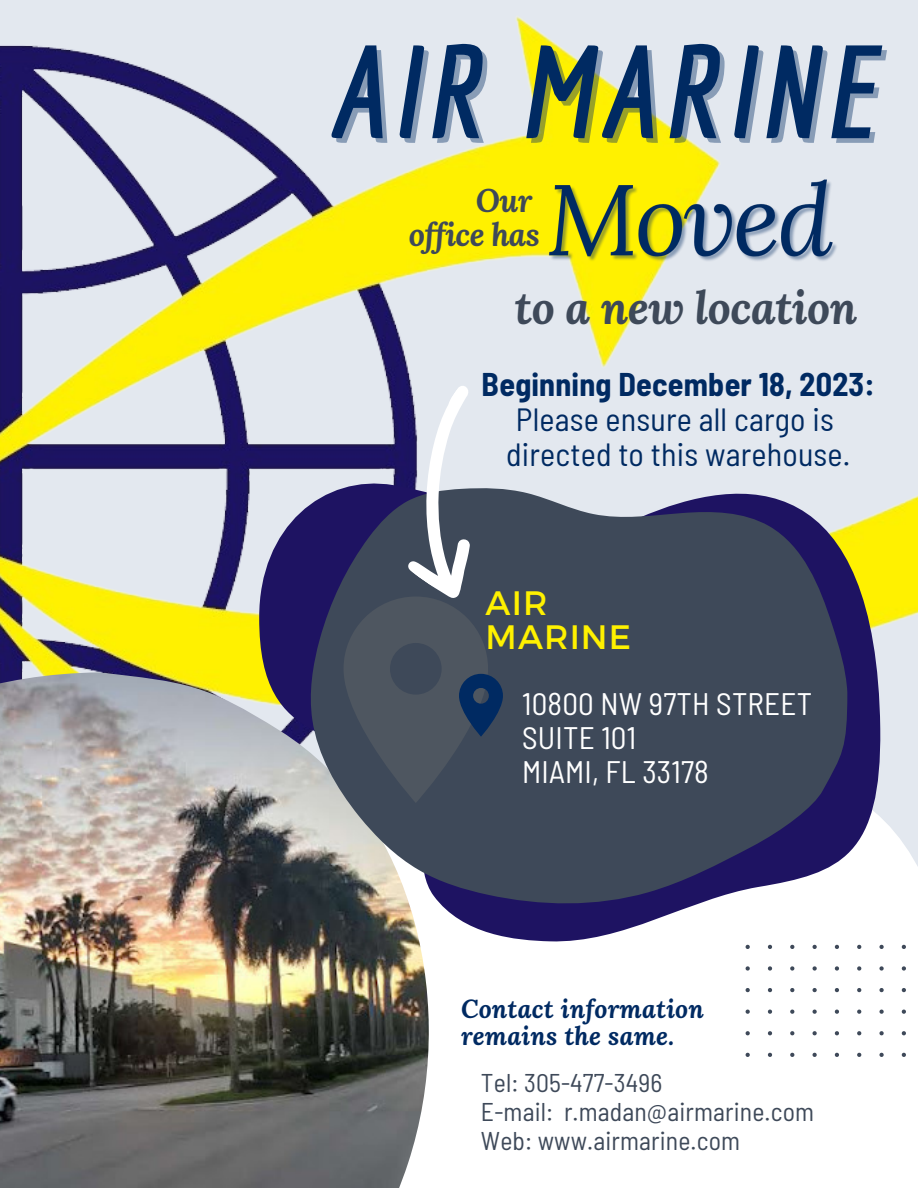
<style>
.page{position:relative;width:918px;height:1188px;background:#fff}
.page>*{position:absolute;margin:0;border:0;box-sizing:border-box;transform-origin:0 0}
.t1{font:italic 700 128.85px "Economica";letter-spacing:.045em;color:#002a62}
.t2{font:italic 700 45.15px "Lora";letter-spacing:-.015em;color:#3e4959}
.t3{font:33.9px/33.9px "Montserrat";letter-spacing:.03em;color:#fff100}
.t4{font:semi-condensed 32.1px "Barlow";letter-spacing:.005em;color:#002a62}
.t5{font:700 semi-condensed 32.1px "Barlow";letter-spacing:.005em;color:#002a62}
.t6{font:italic 700 31.8px "Lora";letter-spacing:-.025em;color:#3e4959}
.t7{font:semi-condensed 31.05px/33.8px "Barlow";letter-spacing:.005em;color:#fff}
.t8{font:semi-condensed 25.65px "Barlow";letter-spacing:.005em;color:#3e4959}
.t9{font:italic 700 25.35px/26.4px "Lora";letter-spacing:.005em;color:#002a62}
</style>
<div class="page">
<img style="left:0;top:0;width:918px;height:723px">
<svg style="left:745px;top:723px;width:173px;height:333px;fill:#e3e8ef"></svg>
<img style="left:0;top:672px;width:429px;height:516px">
<svg style="left:249px;top:455px;width:643px;height:501px"></svg>
<svg style="left:308px;top:488px;width:539px;height:419px;background:#4b5168"></svg>
<svg style="left:344px;top:597px;width:159px;height:206px;background:#434e5d"></svg>
<svg style="left:746px;top:945px;width:172px;height:112px"></svg>
<svg style="left:356px;top:381px;width:206px;height:222px;background:#898ea1"></svg>
<img style="left:546px;top:151px;width:295px;height:131px">
<p class="t1" style="left:329px;top:16px;width:545px">AIR MARINE</p>
<p class="t6" style="left:476px;top:179px;width:58px">Our</p>
<p class="t6" style="left:409px;top:213px;width:133px">office has</p>
<p class="t2" style="left:515px;top:277px;width:344px">to a new location</p>
<p class="t5" style="left:482px;top:364px;width:395px">Beginning December 18, 2023:</p>
<p class="t4" style="left:516px;top:399px;width:319px">Please ensure all cargo is</p>
<p class="t4" style="left:506px;top:434px;width:346px">directed to this warehouse.</p>
<p class="t3" style="left:486px;top:584px;width:147px">AIR<br>MARINE</p>
<p class="t7" style="left:522px;top:686px;width:291px">10800 NW 97TH STREET<br>SUITE 101</p>
<p class="t7" style="left:522px;top:753px;width:188px">MIAMI, FL 33178</p>
<p class="t9" style="left:461px;top:995px;width:244px">Contact information remains the same.</p>
<p class="t8" style="left:481px;top:1066px;width:183px">Tel: 305-477-3496</p>
<p class="t8" style="left:481px;top:1095px;width:335px">E-mail: r.madan@airmarine.com</p>
<p class="t8" style="left:481px;top:1124px;width:261px">Web: www.airmarine.com</p>
</div>
